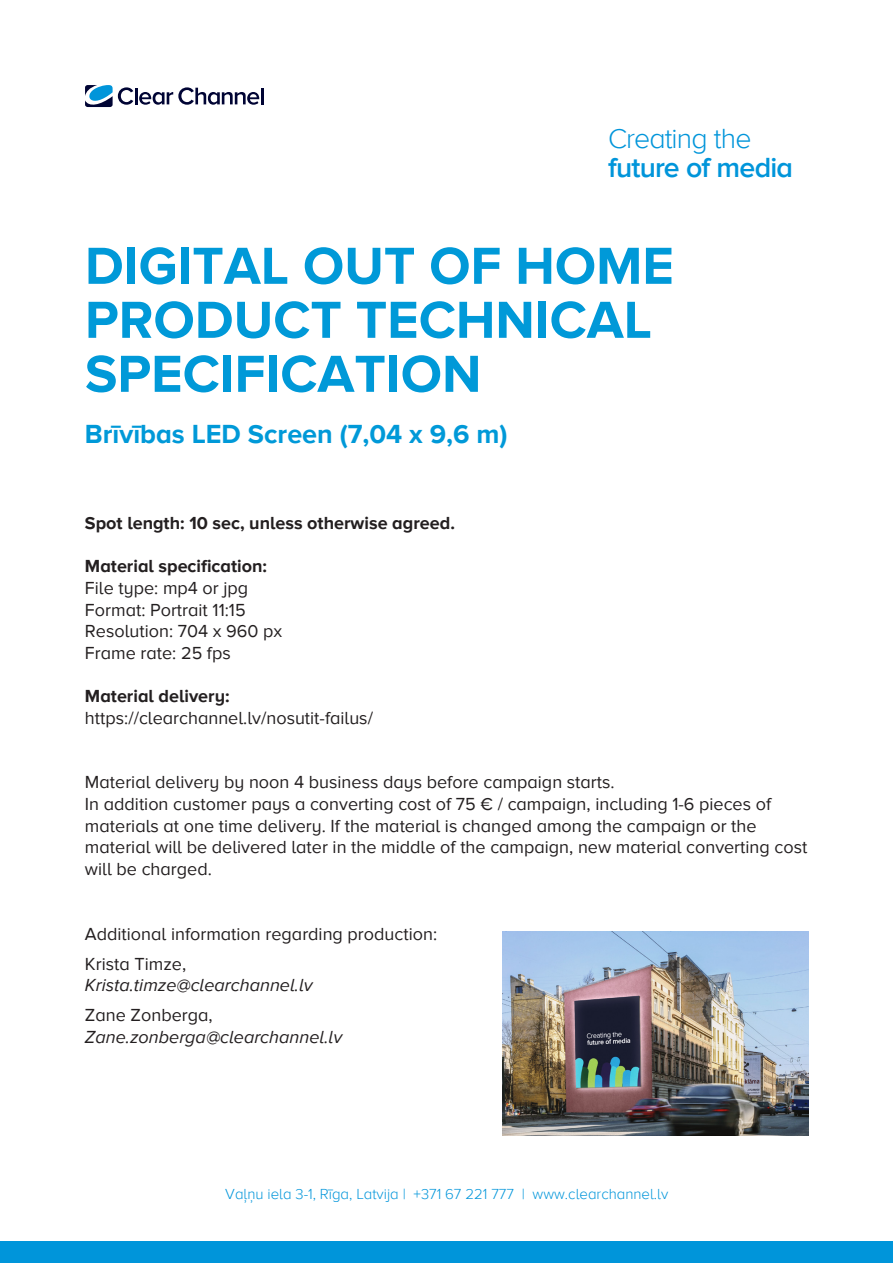
<style>
.page{position:relative;width:893px;height:1263px;background:#fff}
.page>*{position:absolute;margin:0;border:0;box-sizing:border-box;transform-origin:0 0}
.t1{font:700 54px/54px "Proxima Alt LV";color:#0099d8}
.t2{font:600 28.5px "Proxima Alt LV";letter-spacing:-.03em;color:#0095da}
.t3{font:300 28.5px "Proxima Alt LV";letter-spacing:-.035em;color:#0095da}
.t4{font:700 27px "Proxima Alt LV";color:#0099d8}
.t5{font:18px/21.6px "Proxima Alt LV";color:#231f20}
.t6{font:700 18px "Proxima Alt LV";color:#231f20}
.t7{font:italic 18px "Proxima Alt LV";color:#231f20}
.t8{font:300 15px "Proxima Alt LV";color:#0095da}
</style>
<div class="page">
<hr style="left:135px;top:88px;width:3px;height:16px;background:#000434">
<svg style="left:139px;top:87px;width:120px;height:18px"></svg>
<hr style="left:261px;top:88px;width:3px;height:16px;background:#000434">
<svg style="left:85px;top:85px;width:48px;height:22px"></svg>
<div style="left:0;top:1242px;width:893px;height:21px;background:#0095da"></div>
<img style="left:502px;top:932px;width:306px;height:203px">
<h2 class="t3" style="left:608px;top:115px;width:145px">Creating the</h2>
<h2 class="t2" style="left:608px;top:143px;width:186px">future of media</h2>
<h1 class="t1" style="left:85px;top:233px;width:590px">DIGITAL OUT OF HOME<br>PRODUCT TECHNICAL<br>SPECIFICATION</h1>
<h3 class="t4" style="left:85px;top:411px;width:424px">Brīvības LED Screen (7,04 x 9,6 m)</h3>
<p class="t6" style="left:85px;top:508px;width:371px">Spot length: 10 sec, unless otherwise agreed.</p>
<p class="t6" style="left:85px;top:551px;width:184px">Material specification:</p>
<p class="t5" style="left:85px;top:575px;width:199px">File type: mp4 or jpg<br>Format: Portrait 11:15<br>Resolution: 704 x 960 px<br>Frame rate: 25 fps</p>
<p class="t6" style="left:85px;top:681px;width:146px">Material delivery:</p>
<p class="t5" style="left:85px;top:705px;width:290px">https://clearchannel.lv/nosutit-failus/</p>
<p class="t5" style="left:85px;top:769px;width:724px">Material delivery by noon 4 business days before campaign starts.<br>In addition customer pays a converting cost of 75 € / campaign, including 1-6 pieces of materials at one time delivery. If the material is changed among the campaign or the material will be delivered later in the middle of the campaign, new material converting cost will be charged.</p>
<p class="t5" style="left:85px;top:916px;width:354px;line-height:30px">Additional information regarding production:<br>Krista Timze,</p>
<p class="t7" style="left:85px;top:970px;width:229px">Krista.timze@clearchannel.lv</p>
<p class="t5" style="left:85px;top:1002px;width:129px">Zane Zonberga,</p>
<p class="t7" style="left:85px;top:1022px;width:259px">Zane.zonberga@clearchannel.lv</p>
<p class="t8" style="left:225px;top:1181px;width:444px">Vaļņu iela 3-1, Rīga, Latvija | +371 67 221 777 | www.clearchannel.lv</p>
</div>
